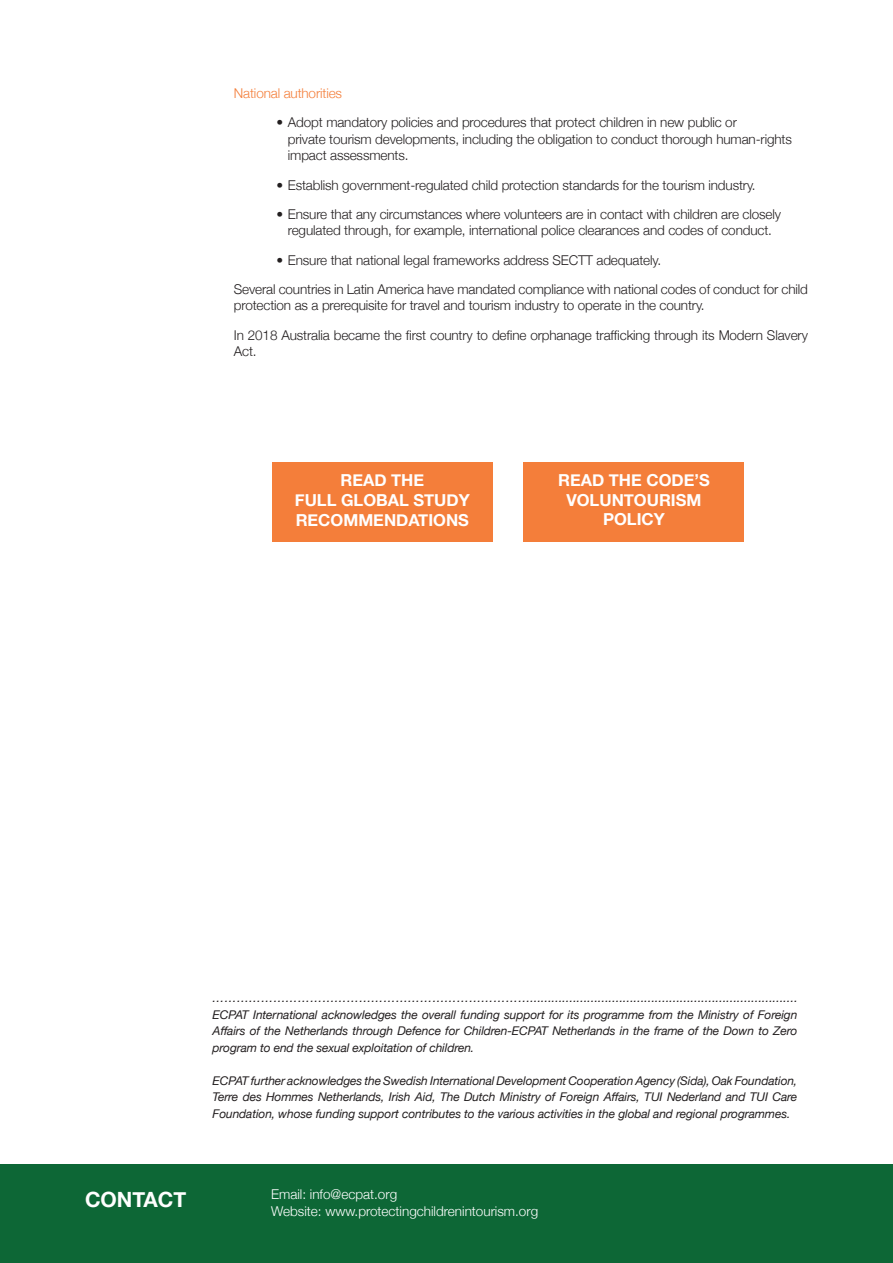
<style>
.page{position:relative;width:893px;height:1263px;background:#fff}
.page>*{position:absolute;margin:0;border:0;box-sizing:border-box;transform-origin:0 0}
.t1{font:700 21px "Helvetica Neue";color:#fff}
.t2{font:700 16.5px/19.8px "Helvetica Neue";color:#fff;text-align:center}
.t3{font:300 13.5px/16.5px "Helvetica Neue";letter-spacing:-.01em;color:#231f20}
.t4{font:300 13.5px/16.5px "Helvetica Neue";color:#fff}
.t5{font:300 13.5px "Helvetica Neue";letter-spacing:-.01em;color:#f47f3b}
.t6{font:italic 12px/16.5px "Helvetica Neue";letter-spacing:-.01em;color:#231f20;text-align:justify}
</style>
<div class="page">
<div style="left:0;top:1165px;width:893px;height:98px;background:#0d6736"></div>
<div style="left:272px;top:463px;width:220px;height:79px;background:#f47e3a"></div>
<div style="left:524px;top:463px;width:220px;height:79px;background:#f47e3a"></div>
<p class="t5" style="left:234px;top:82px;width:110px">National authorities</p>
<p class="t3" style="left:288px;top:114px;width:505px;text-indent:-11px">• Adopt mandatory policies and procedures that protect children in new public or<br>private tourism developments, including the obligation to conduct thorough human-rights impact assessments.</p>
<p class="t3" style="left:276px;top:176px;width:481px">• Establish government-regulated child protection standards for the tourism industry.</p>
<p class="t3" style="left:276px;top:205px;width:506px;text-align:center">• Ensure that any circumstances where volunteers are in contact with children are closely regulated through, for example, international police clearances and codes of conduct.</p>
<p class="t3" style="left:234px;top:244px;width:576px;line-height:29.2px;text-indent:43px">• Ensure that national legal frameworks address SECTT adequately.<br>Several countries in Latin America have mandated compliance with national codes of conduct for child</p>
<p class="t3" style="left:234px;top:290px;width:576px;line-height:29.2px">protection as a prerequisite for travel and tourism industry to operate in the country.<br>In 2018 Australia became the first country to define orphanage trafficking through its Modern Slavery</p>
<p class="t3" style="left:234px;top:342px;width:24px">Act.</p>
<p class="t2" style="left:295px;top:471px;width:176px">READ THE<br>FULL GLOBAL STUDY<br>RECOMMENDATIONS</p>
<p class="t2" style="left:558px;top:470px;width:153px">READ THE CODE’S<br>VOLUNTOURISM<br>POLICY</p>
<p class="t6" style="left:213px;top:990px;width:587px">……………………………………………………………………...........................................................................<br>ECPAT International acknowledges the overall funding support for its programme from the Ministry of Foreign Affairs of the Netherlands through Defence for Children-ECPAT Netherlands in the frame of the Down to Zero program to end the sexual exploitation of children.</p>
<p class="t6" style="left:213px;top:1073px;width:586px">ECPAT further acknowledges the Swedish International Development Cooperation Agency (Sida), Oak Foundation, Terre des Hommes Netherlands, Irish Aid, The Dutch Ministry of Foreign Affairs, TUI Nederland and TUI Care Foundation, whose funding support contributes to the various activities in the global and regional programmes.</p>
<h1 class="t1" style="left:85px;top:1183px;width:103px">CONTACT</h1>
<p class="t4" style="left:271px;top:1185px;width:269px">Email: info@ecpat.org<br>Website: www.protectingchildrenintourism.org</p>
</div>
